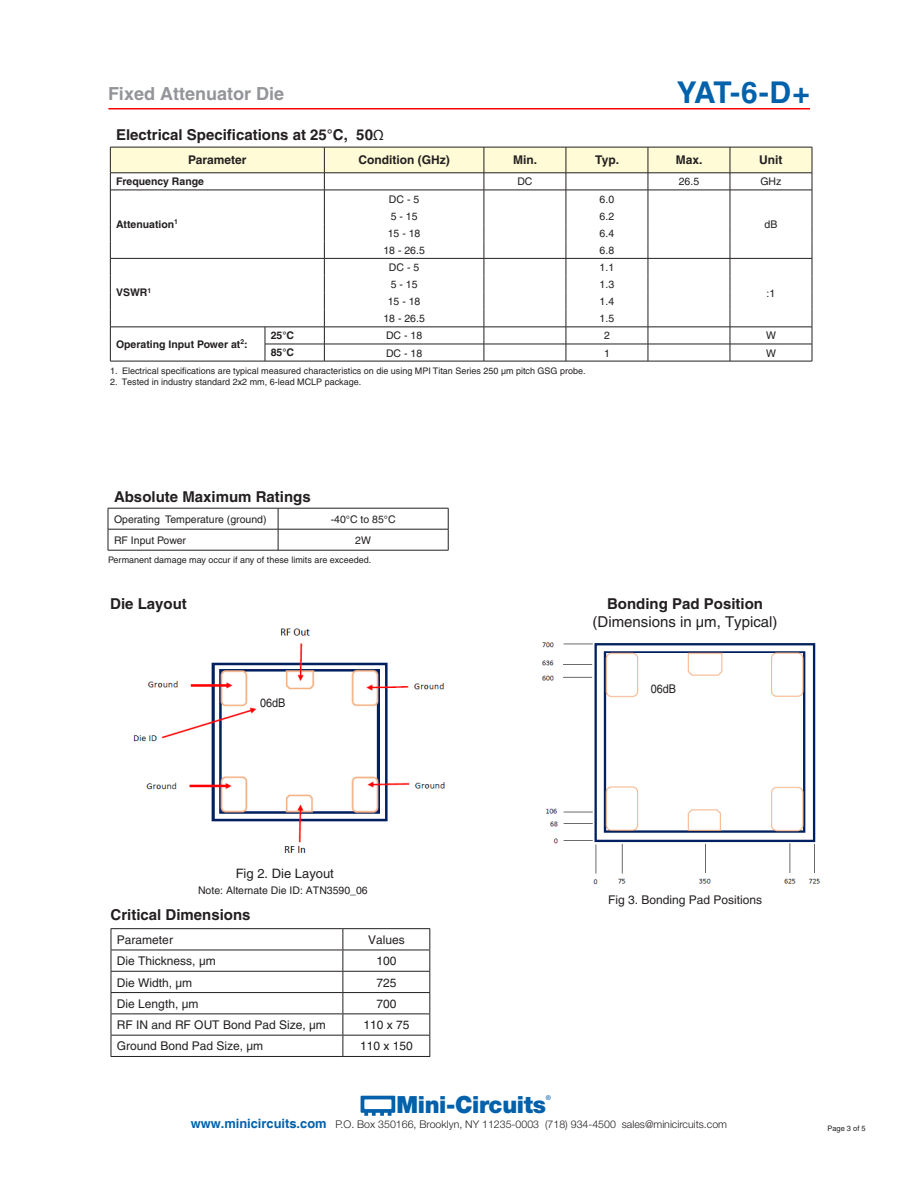
<style>
.page{position:relative;width:918px;height:1188px;background:#fff}
.page>*{position:absolute;margin:0;border:0;box-sizing:border-box;transform-origin:0 0}
.MODEL_NUMBER{font:700 30px "Helvetica";color:#0161ab}
.t1{font:900 23.7px "Helvetica Neue";letter-spacing:-.015em;color:#0261aa}
.t2{font:700 18px "Helvetica";color:#939598}
.BODY_HEADLINE{font:700 15px "Helvetica";color:#231f20}
.BODY_HEADLINE-2{font:15px "Helvetica";color:#231f20}
.NOTE_TEXT{font:13.05px "Helvetica";color:#231f20}
.NOTE_TEXT-2{font:12px "Helvetica";color:#231f20}
.t3{font:700 12px "Helvetica";color:#231f20}
.NOTE_TEXT-3{font:12px "Helvetica";color:#231f20;scale:.9 1}
.t4{font:300 10.65px "Helvetica Neue";color:#231f20}
.NOTE_TEXT-4{font:10.5px "Helvetica";color:#231f20}
.t5{font:700 10.5px "Helvetica";color:#231f20}
.t6{font:9px "Helvetica";color:#231f20}
.t7{font:7.5px "Helvetica";color:#231f20}
.t8{font:500 6.6px "Helvetica Neue";color:#0261aa}
.s1{font-family:"Myriad Pro";font-weight:400}
.s2{font-family:"Helvetica";font-weight:700;font-size:12.9px;color:#0261aa}
</style>
<div class="page">
<hr style="left:108px;top:108px;width:702px;height:2px;background:#f00">
<svg style="left:361px;top:1096px;width:34px;height:20px"></svg>
<hr style="left:108px;top:508px;width:170px;height:1px;background:#231f20">
<hr style="left:278px;top:508px;width:170px;height:1px;background:#231f20">
<hr style="left:108px;top:529px;width:170px;height:1px;background:#231f20">
<svg style="left:108px;top:508px;width:1px;height:42px"></svg>
<hr style="left:278px;top:529px;width:170px;height:1px;background:#231f20">
<svg style="left:278px;top:508px;width:1px;height:42px"></svg>
<svg style="left:448px;top:508px;width:1px;height:42px"></svg>
<hr style="left:108px;top:550px;width:170px;height:1px;background:#231f20">
<hr style="left:278px;top:550px;width:170px;height:1px;background:#231f20">
<hr style="left:110px;top:361px;width:155px;height:1px;background:#231f20">
<hr style="left:265px;top:361px;width:59px;height:1px;background:#231f20">
<hr style="left:730px;top:361px;width:82px;height:1px;background:#231f20">
<svg style="left:110px;top:147px;width:703px;height:214px"></svg>
<hr style="left:324px;top:361px;width:160px;height:1px;background:#231f20">
<hr style="left:484px;top:361px;width:82px;height:1px;background:#231f20">
<hr style="left:566px;top:361px;width:82px;height:1px;background:#231f20">
<hr style="left:648px;top:361px;width:82px;height:1px;background:#231f20">
<hr style="left:111px;top:190px;width:154px;height:1px;background:#231f20">
<hr style="left:265px;top:190px;width:59px;height:1px;background:#231f20">
<hr style="left:324px;top:190px;width:160px;height:1px;background:#231f20">
<hr style="left:484px;top:190px;width:82px;height:1px;background:#231f20">
<hr style="left:566px;top:190px;width:82px;height:1px;background:#231f20">
<hr style="left:648px;top:190px;width:82px;height:1px;background:#231f20">
<hr style="left:730px;top:190px;width:82px;height:1px;background:#231f20">
<hr style="left:111px;top:928px;width:232px;height:1px;background:#231f20">
<hr style="left:343px;top:928px;width:87px;height:1px;background:#231f20">
<hr style="left:111px;top:950px;width:232px;height:1px;background:#231f20">
<hr style="left:343px;top:950px;width:87px;height:1px;background:#231f20">
<hr style="left:111px;top:971px;width:232px;height:1px;background:#231f20">
<hr style="left:343px;top:971px;width:87px;height:1px;background:#231f20">
<hr style="left:111px;top:992px;width:232px;height:1px;background:#231f20">
<hr style="left:343px;top:992px;width:87px;height:1px;background:#231f20">
<hr style="left:111px;top:1013px;width:232px;height:1px;background:#231f20">
<hr style="left:343px;top:1013px;width:87px;height:1px;background:#231f20">
<hr style="left:111px;top:1035px;width:232px;height:1px;background:#231f20">
<svg style="left:111px;top:929px;width:1px;height:127px"></svg>
<hr style="left:343px;top:1035px;width:87px;height:1px;background:#231f20">
<svg style="left:343px;top:929px;width:1px;height:127px"></svg>
<svg style="left:429px;top:929px;width:1px;height:127px"></svg>
<hr style="left:111px;top:1056px;width:232px;height:1px;background:#231f20">
<hr style="left:343px;top:1056px;width:87px;height:1px;background:#231f20">
<img style="left:133px;top:628px;width:312px;height:225px">
<div style="left:257px;top:698px;width:31px;height:14px;background:#fff"></div>
<img style="left:542px;top:642px;width:278px;height:243px">
<div style="left:648px;top:684px;width:31px;height:14px;background:#fff"></div>
<h3 class="t2" style="left:108px;top:83px;width:178px">Fixed Attenuator Die</h3>
<p class="MODEL_NUMBER" style="left:677px;top:75px;width:135px">YAT-6-D+</p>
<p class="BODY_HEADLINE" style="left:116px;top:126px;width:269px">Electrical Specifications at 25°C, 50<span class="s1">Ω</span></p>
<p class="t3" style="left:188px;top:153px;width:60px">Parameter</p>
<p class="t3" style="left:358px;top:153px;width:93px">Condition (GHz)</p>
<p class="t3" style="left:513px;top:153px;width:25px">Min.</p>
<p class="t3" style="left:595px;top:153px;width:25px">Typ.</p>
<p class="t3" style="left:676px;top:153px;width:28px">Max.</p>
<p class="t3" style="left:759px;top:153px;width:25px">Unit</p>
<p class="t5" style="left:116px;top:175px;width:90px">Frequency Range</p>
<p class="NOTE_TEXT-4" style="left:517px;top:176px;width:17px">DC</p>
<p class="NOTE_TEXT-4" style="left:679px;top:176px;width:22px">26.5</p>
<p class="NOTE_TEXT-4" style="left:760px;top:176px;width:22px">GHz</p>
<p class="t5" style="left:116px;top:218px;width:64px">Attenuation<sup>1</sup></p>
<p class="NOTE_TEXT-4" style="left:389px;top:193px;width:32px">DC - 5</p>
<p class="NOTE_TEXT-4" style="left:600px;top:193px;width:16px">6.0</p>
<p class="NOTE_TEXT-4" style="left:391px;top:210px;width:28px">5 - 15</p>
<p class="NOTE_TEXT-4" style="left:600px;top:210px;width:16px">6.2</p>
<p class="NOTE_TEXT-4" style="left:388px;top:227px;width:34px">15 - 18</p>
<p class="NOTE_TEXT-4" style="left:600px;top:227px;width:16px">6.4</p>
<p class="NOTE_TEXT-4" style="left:383px;top:244px;width:43px">18 - 26.5</p>
<p class="NOTE_TEXT-4" style="left:600px;top:244px;width:16px">6.8</p>
<p class="NOTE_TEXT-4" style="left:765px;top:218px;width:14px">dB</p>
<p class="t5" style="left:116px;top:286px;width:37px">VSWR<sup>1</sup></p>
<p class="t5" style="left:116px;top:338px;width:133px">Operating Input Power at<sup>2</sup>:</p>
<p class="NOTE_TEXT-4" style="left:389px;top:261px;width:32px">DC - 5</p>
<p class="NOTE_TEXT-4" style="left:600px;top:261px;width:16px">1.1</p>
<p class="NOTE_TEXT-4" style="left:391px;top:278px;width:28px">5 - 15</p>
<p class="NOTE_TEXT-4" style="left:600px;top:278px;width:16px">1.3</p>
<p class="NOTE_TEXT-4" style="left:388px;top:295px;width:34px">15 - 18</p>
<p class="NOTE_TEXT-4" style="left:600px;top:295px;width:16px">1.4</p>
<p class="NOTE_TEXT-4" style="left:383px;top:313px;width:43px">18 - 26.5</p>
<p class="NOTE_TEXT-4" style="left:600px;top:313px;width:16px">1.5</p>
<p class="NOTE_TEXT-4" style="left:767px;top:287px;width:10px">:1</p>
<p class="t5" style="left:271px;top:329px;width:25px">25°C</p>
<p class="NOTE_TEXT-4" style="left:386px;top:330px;width:38px">DC - 18</p>
<p class="NOTE_TEXT-4" style="left:604px;top:330px;width:7px">2</p>
<p class="NOTE_TEXT-4" style="left:766px;top:330px;width:11px">W</p>
<p class="t5" style="left:271px;top:346px;width:25px">85°C</p>
<p class="NOTE_TEXT-4" style="left:386px;top:347px;width:38px">DC - 18</p>
<p class="NOTE_TEXT-4" style="left:604px;top:347px;width:7px">1</p>
<p class="NOTE_TEXT-4" style="left:766px;top:347px;width:11px">W</p>
<p class="t6" style="left:110px;top:366px;width:477px">1. Electrical specifications are typical measured characteristics on die using MPI Titan Series 250 µm pitch GSG probe.</p>
<p class="t6" style="left:110px;top:377px;width:253px">2. Tested in industry standard 2x2 mm, 6-lead MCLP package.</p>
<p class="BODY_HEADLINE" style="left:114px;top:488px;width:198px">Absolute Maximum Ratings</p>
<p class="NOTE_TEXT-4" style="left:114px;top:513px;width:154px">Operating Temperature (ground)</p>
<p class="NOTE_TEXT-4" style="left:331px;top:513px;width:67px">-40°C to 85°C</p>
<p class="NOTE_TEXT-4" style="left:114px;top:534px;width:74px">RF Input Power</p>
<p class="NOTE_TEXT-4" style="left:355px;top:534px;width:17px">2W</p>
<p class="t6" style="left:108px;top:554px;width:265px">Permanent damage may occur if any of these limits are exceeded.</p>
<p class="BODY_HEADLINE" style="left:110px;top:595px;width:78px">Die Layout</p>
<p class="NOTE_TEXT-3" style="left:260px;top:696px;width:30px">06dB</p>
<p class="BODY_HEADLINE" style="left:607px;top:595px;width:157px">Bonding Pad Position</p>
<p class="BODY_HEADLINE-2" style="left:593px;top:613px;width:187px">(Dimensions in µm, Typical)</p>
<p class="NOTE_TEXT-3" style="left:651px;top:682px;width:30px">06dB</p>
<p class="NOTE_TEXT" style="left:236px;top:866px;width:100px">Fig 2. Die Layout</p>
<p class="NOTE_TEXT-4" style="left:198px;top:884px;width:171px">Note: Alternate Die ID: ATN3590_06</p>
<p class="BODY_HEADLINE" style="left:111px;top:906px;width:142px">Critical Dimensions</p>
<p class="NOTE_TEXT-2" style="left:117px;top:933px;width:58px">Parameter</p>
<p class="NOTE_TEXT-2" style="left:368px;top:933px;width:38px">Values</p>
<p class="NOTE_TEXT-2" style="left:117px;top:954px;width:100px">Die Thickness, µm</p>
<p class="NOTE_TEXT-2" style="left:376px;top:954px;width:22px">100</p>
<p class="NOTE_TEXT-2" style="left:117px;top:975px;width:77px">Die Width, µm</p>
<p class="NOTE_TEXT-2" style="left:376px;top:975px;width:22px">725</p>
<p class="NOTE_TEXT-2" style="left:117px;top:997px;width:83px">Die Length, µm</p>
<p class="NOTE_TEXT-2" style="left:376px;top:997px;width:22px">700</p>
<p class="NOTE_TEXT-2" style="left:117px;top:1018px;width:210px">RF IN and RF OUT Bond Pad Size, µm</p>
<p class="NOTE_TEXT-2" style="left:363px;top:1018px;width:48px">110 x 75</p>
<p class="NOTE_TEXT-2" style="left:117px;top:1039px;width:148px">Ground Bond Pad Size, µm</p>
<p class="NOTE_TEXT-2" style="left:360px;top:1039px;width:54px">110 x 150</p>
<p class="NOTE_TEXT-2" style="left:608px;top:893px;width:156px">Fig 3. Bonding Pad Positions</p>
<h2 class="t1" style="left:396px;top:1090px;width:151px">Mini-Circuits</h2>
<p class="t8" style="left:546px;top:1094px;width:7px">®</p>
<p class="t4" style="left:191px;top:1118px;width:538px"><span class="s2">www.minicircuits.com</span> P.O. Box 350166, Brooklyn, NY 11235-0003 (718) 934-4500 sales@minicircuits.com</p>
<p class="t7" style="left:828px;top:1124px;width:40px">Page 3 of 5</p>
</div>
